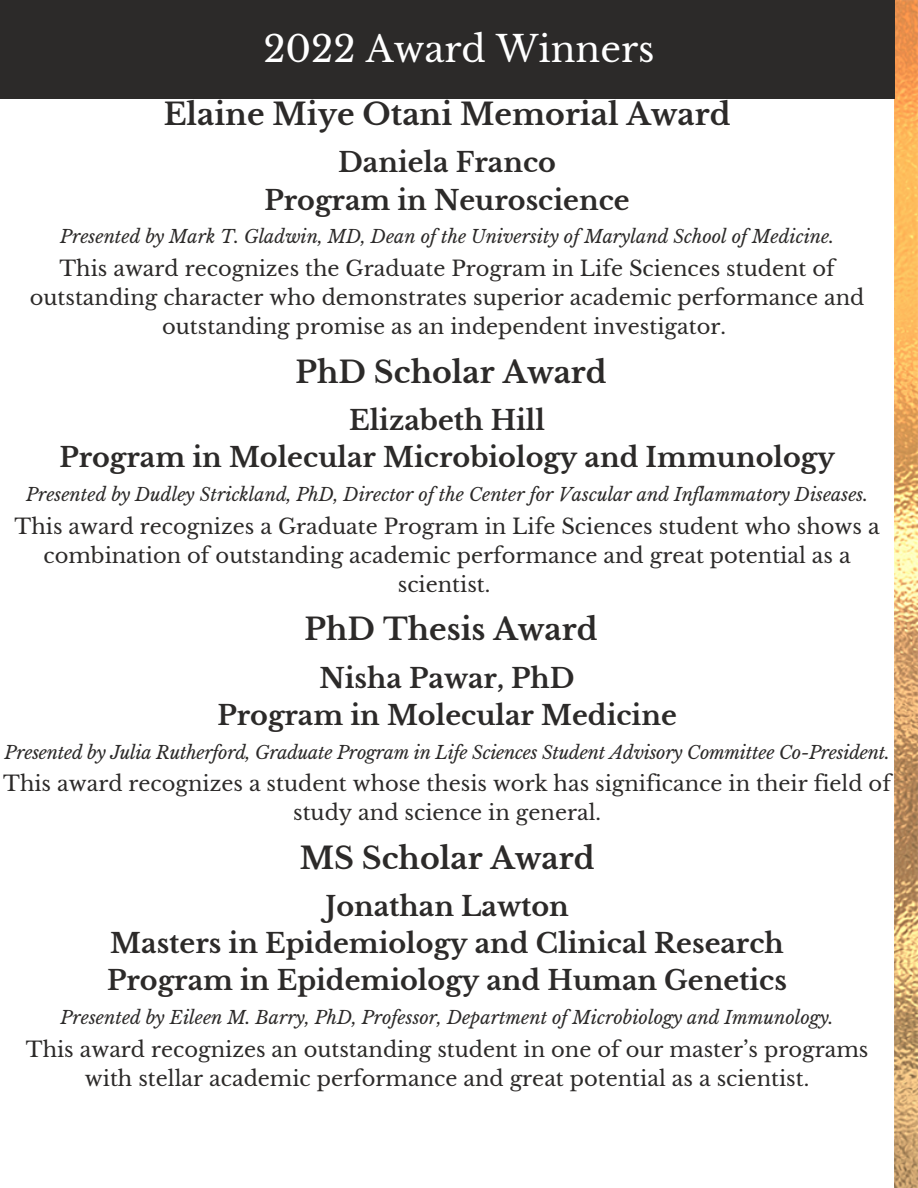
<style>
.page{position:relative;width:918px;height:1188px;background:#fff}
.page>*{position:absolute;margin:0;border:0;box-sizing:border-box;transform-origin:0 0}
.t1{font:36px "Libre Baskerville";color:#fff}
.t2{font:700 30px "Libre Baskerville";color:#2c2a29}
.t3{font:700 27px/37.2px "Libre Baskerville";color:#2c2a29;text-align:center}
.t4{font:21px/29.2px "Libre Baskerville";color:#2c2a29;text-align:center}
.t5{font:italic 18px "Libre Baskerville";color:#2c2a29}
</style>
<div class="page">
<img style="left:894px;top:0;width:24px;height:1188px">
<div style="left:0;top:0;width:894px;height:99px;background:#2c2a29"></div>
<h1 class="t1" style="left:263px;top:27px;width:393px">2022 Award Winners</h1>
<h2 class="t2" style="left:164px;top:96px;width:568px">Elaine Miye Otani Memorial Award</h2>
<p class="t3" style="left:264px;top:144px;width:367px">Daniela Franco<br>Program in Neuroscience</p>
<p class="t5" style="left:60px;top:226px;width:776px">Presented by Mark T. Gladwin, MD, Dean of the University of Maryland School of Medicine.</p>
<p class="t4" style="left:30px;top:254px;width:836px">This award recognizes the Graduate Program in Life Sciences student of outstanding character who demonstrates superior academic performance and outstanding promise as an independent investigator.</p>
<h2 class="t2" style="left:296px;top:354px;width:313px">PhD Scholar Award</h2>
<p class="t3" style="left:59px;top:402px;width:777px">Elizabeth Hill<br>Program in Molecular Microbiology and Immunology</p>
<p class="t5" style="left:26px;top:483px;width:844px">Presented by Dudley Strickland, PhD, Director of the Center for Vascular and Inflammatory Diseases.</p>
<p class="t4" style="left:15px;top:512px;width:867px">This award recognizes a Graduate Program in Life Sciences student who shows a combination of outstanding academic performance and great potential as a scientist.</p>
<h2 class="t2" style="left:305px;top:611px;width:294px">PhD Thesis Award</h2>
<p class="t3" style="left:217px;top:660px;width:461px">Nisha Pawar, PhD<br>Program in Molecular Medicine</p>
<p class="t5" style="left:5px;top:741px;width:887px">Presented by Julia Rutherford, Graduate Program in Life Sciences Student Advisory Committee Co-President.</p>
<p class="t4" style="left:3px;top:769px;width:889px">This award recognizes a student whose thesis work has significance in their field of study and science in general.</p>
<h2 class="t2" style="left:300px;top:840px;width:296px">MS Scholar Award</h2>
<p class="t3" style="left:107px;top:888px;width:681px">Jonathan Lawton<br>Masters in Epidemiology and Clinical Research<br>Program in Epidemiology and Human Genetics</p>
<p class="t5" style="left:61px;top:1007px;width:775px">Presented by Eileen M. Barry, PhD, Professor, Department of Microbiology and Immunology.</p>
<p class="t4" style="left:26px;top:1035px;width:844px">This award recognizes an outstanding student in one of our master’s programs with stellar academic performance and great potential as a scientist.</p>
</div>
